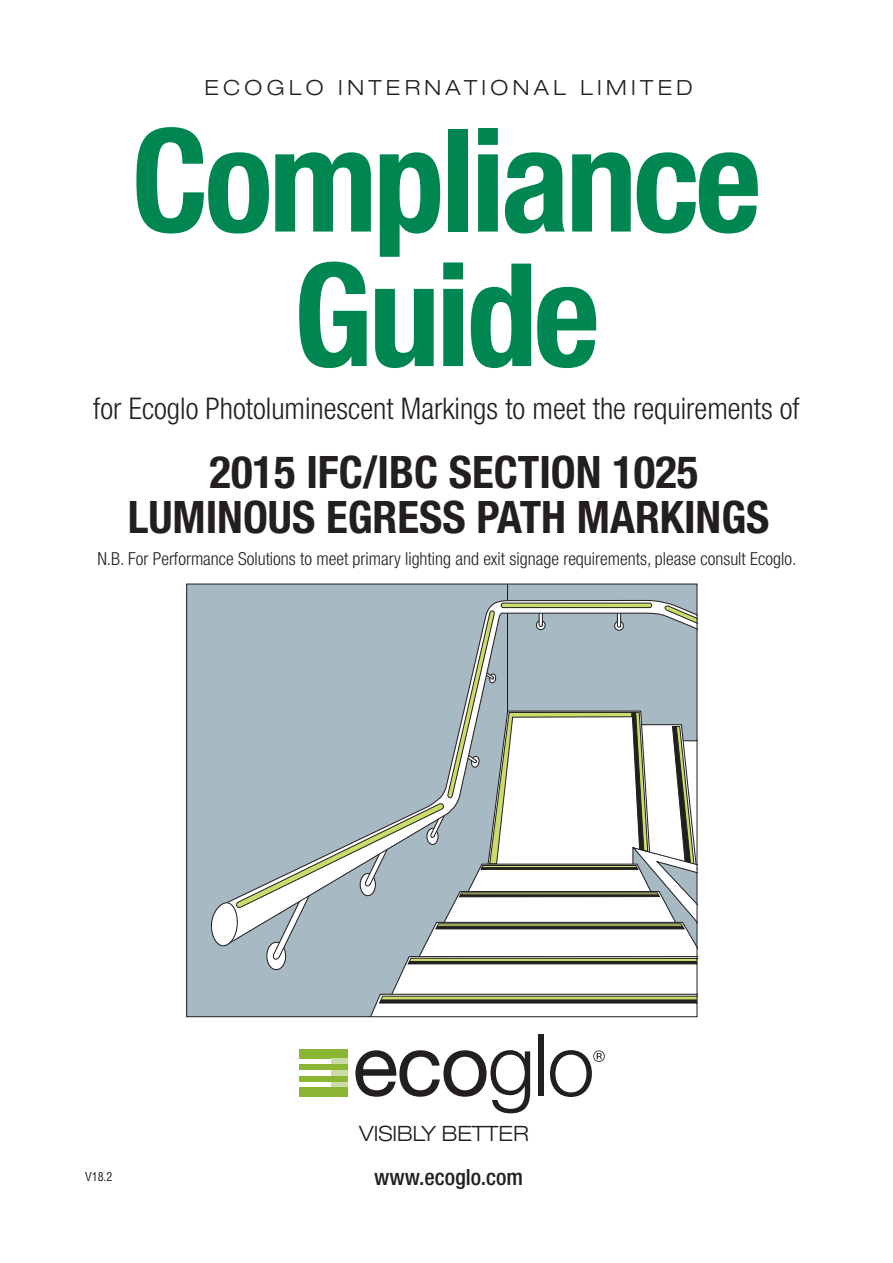
<style>
.page{position:relative;width:893px;height:1263px;background:#fff}
.page>*{position:absolute;margin:0;border:0;box-sizing:border-box;transform-origin:0 0}
.t1{font:700 condensed 143.4px "Helvetica Neue";letter-spacing:-.03em;color:#008751}
.t2{font:700 condensed 44.85px "Helvetica Neue";color:#231f20}
.t3{font:300 condensed 29.85px "Helvetica Neue";color:#231f20}
.t4{font:500 condensed 22.35px "Helvetica Neue";color:#231f20}
.t5{font:300 expanded 21.15px "Helvetica Neue";color:#231f20}
.t6{font:300 expanded 20.85px "Helvetica Neue";letter-spacing:.21em;color:#231f20}
.t7{font:300 condensed 18px "Helvetica Neue";color:#231f20}
.t8{font:condensed 12px "Helvetica";color:#231f20}
</style>
<div class="page">
<div style="left:300px;top:1049px;width:48px;height:9px;background:#8ab634"></div>
<div style="left:332px;top:1058px;width:16px;height:6px;background:#cbdda7"></div>
<div style="left:332px;top:1070px;width:16px;height:6px;background:#cbdda7"></div>
<div style="left:332px;top:1081px;width:16px;height:6px;background:#cbdda7"></div>
<div style="left:300px;top:1087px;width:48px;height:10px;background:#8ab634"></div>
<div style="left:300px;top:1076px;width:48px;height:5px;background:#8ab634"></div>
<div style="left:300px;top:1064px;width:48px;height:6px;background:#8ab634"></div>
<svg style="left:355px;top:1050px;width:175px;height:63px"></svg>
<div style="left:538px;top:1034px;width:6px;height:62px;background:#231f20"></div>
<svg style="left:550px;top:1050px;width:55px;height:47px"></svg>
<div style="left:187px;top:584px;width:510px;height:433px;background:#a7b9c3"></div>
<hr style="left:507px;top:584px;width:1px;height:127px;background:#231f20">
<svg style="left:210px;top:601px;width:487px;height:416px"></svg>
<p class="t6" style="left:204px;top:75px;width:490px">ECOGLO INTERNATIONAL LIMITED</p>
<p class="t1" style="left:131px;top:94px;width:632px">Compliance</p>
<p class="t1" style="left:293px;top:228px;width:308px">Guide</p>
<p class="t3" style="left:93px;top:392px;width:708px">for Ecoglo Photoluminescent Markings to meet the requirements of</p>
<p class="t2" style="left:209px;top:445px;width:490px">2015 IFC/IBC SECTION 1025</p>
<p class="t2" style="left:128px;top:489px;width:643px">LUMINOUS EGRESS PATH MARKINGS</p>
<p class="t7" style="left:97px;top:548px;width:700px">N.B. For Performance Solutions to meet primary lighting and exit signage requirements, please consult Ecoglo.</p>
<p class="t5" style="left:359px;top:1121px;width:171px">VISIBLY BETTER</p>
<p class="t8" style="left:85px;top:1169px;width:29px">V18.2</p>
<p class="t4" style="left:374px;top:1163px;width:150px">www.ecoglo.com</p>
</div>
